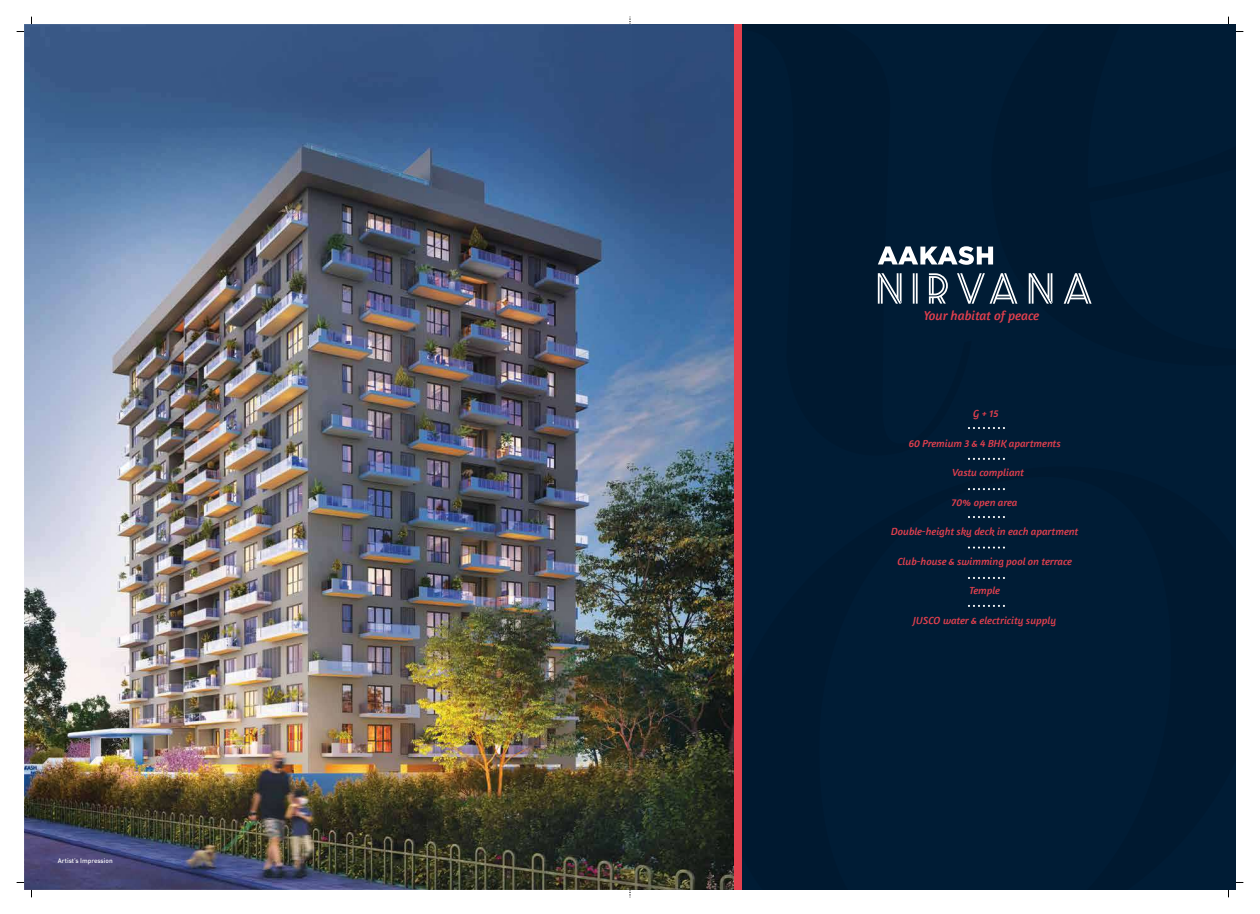
<style>
.page{position:relative;width:1260px;height:914px;background:#fff}
.page>*{position:absolute;margin:0;border:0;box-sizing:border-box;transform-origin:0 0}
.t1{font:italic 13.21px "Amaranth";color:#e4404e}
.t2{font:italic 10.5px "Amaranth";color:#e4404e}
.t3{font:500 6.48px "DIN";color:#fff}
</style>
<div class="page">
<div style="left:633px;top:24px;width:603px;height:865px;background:#001c35"></div>
<img style="left:24px;top:24px;width:710px;height:865px">
<div style="left:734px;top:24px;width:8px;height:865px;background:#e4404e"></div>
<svg style="left:968px;top:427px;width:37px;height:2px"></svg>
<svg style="left:968px;top:458px;width:37px;height:2px"></svg>
<svg style="left:968px;top:488px;width:37px;height:2px"></svg>
<svg style="left:968px;top:516px;width:37px;height:2px"></svg>
<svg style="left:968px;top:546px;width:37px;height:2px"></svg>
<svg style="left:968px;top:577px;width:37px;height:2px"></svg>
<svg style="left:968px;top:605px;width:37px;height:2px"></svg>
<svg style="left:878px;top:273px;width:24px;height:31px"></svg>
<hr style="left:916px;top:273px;width:2px;height:30px;background:#fff">
<hr style="left:913px;top:273px;width:2px;height:30px;background:#fff">
<svg style="left:929px;top:273px;width:19px;height:30px"></svg>
<svg style="left:957px;top:273px;width:60px;height:31px"></svg>
<svg style="left:1029px;top:273px;width:23px;height:31px"></svg>
<svg style="left:1064px;top:273px;width:28px;height:31px"></svg>
<svg style="left:878px;top:246px;width:115px;height:19px"></svg>
<p class="t3" style="left:58px;top:858px;width:56px">Artistís Impression</p>
<p class="t1" style="left:924px;top:311px;width:117px">Your habitat of peace</p>
<p class="t2" style="left:973px;top:409px;width:27px">G + 15</p>
<p class="t2" style="left:909px;top:439px;width:154px">60 Premium 3 &amp; 4 BHK apartments</p>
<p class="t2" style="left:952px;top:468px;width:73px">Vastu compliant</p>
<p class="t2" style="left:952px;top:498px;width:67px">70% open area</p>
<p class="t2" style="left:891px;top:527px;width:189px">Double-height sky deck in each apartment</p>
<p class="t2" style="left:897px;top:557px;width:176px">Club-house &amp; swimming pool on terrace</p>
<p class="t2" style="left:969px;top:586px;width:32px">Temple</p>
<p class="t2" style="left:913px;top:616px;width:144px">JUSCO water &amp; electricity supply</p>
</div>
